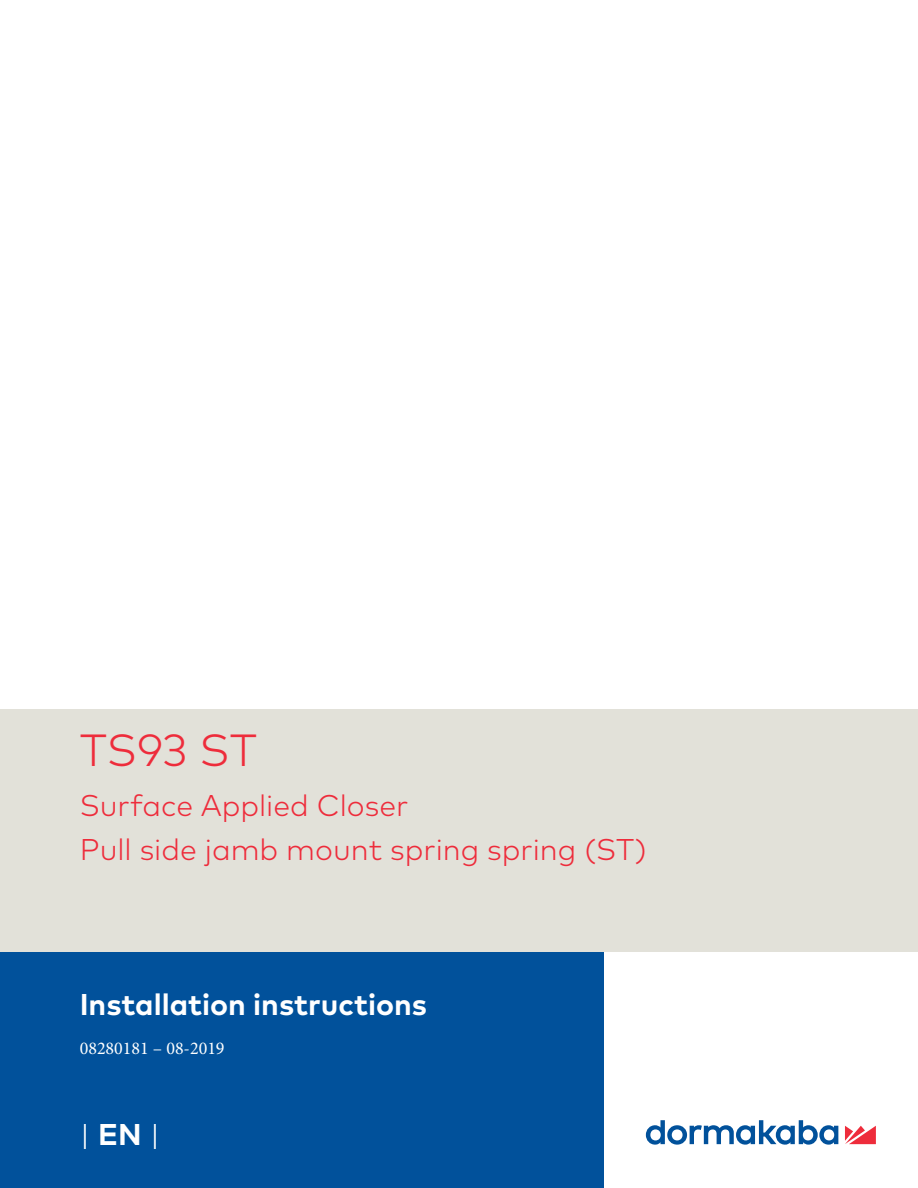
<style>
.page{position:relative;width:918px;height:1188px;background:#fff}
.page>*{position:absolute;margin:0;border:0;box-sizing:border-box;transform-origin:0 0}
.Title_30pt_36pt{font:300 45px "Mark Pro";color:#ee2c3b}
.Subtitle_20pt_36pt{font:300 30px "Mark Pro";color:#ee2c3b}
.Title_Bold_20pt_24pt{font:700 30px "Mark Pro";color:#fff}
.Title_Bold_20pt_24pt-2{font:300 30px "Mark Pro";color:#fff}
.t1{font:18px "Minion Pro";color:#fff}
.s1{font-weight:700}
</style>
<div class="page">
<svg style="left:845px;top:1126px;width:31px;height:18px"></svg>
<svg style="left:646px;top:1120px;width:192px;height:25px"></svg>
<div style="left:0;top:952px;width:603px;height:236px;background:#01519b"></div>
<div style="left:0;top:709px;width:918px;height:243px;background:#e2e1d9"></div>
<p class="Title_30pt_36pt" style="left:80px;top:717px;width:179px">TS93 ST</p>
<p class="Subtitle_20pt_36pt" style="left:80px;top:783px;width:330px">Surface Applied Closer</p>
<p class="Subtitle_20pt_36pt" style="left:80px;top:827px;width:569px">Pull side jamb mount spring spring (ST)</p>
<p class="Title_Bold_20pt_24pt" style="left:80px;top:982px;width:349px">Installation instructions</p>
<p class="t1" style="left:80px;top:1036px;width:146px">08280181 – 08-2019</p>
<p class="Title_Bold_20pt_24pt-2" style="left:80px;top:1112px;width:82px">| <span class="s1">EN</span> |</p>
</div>
